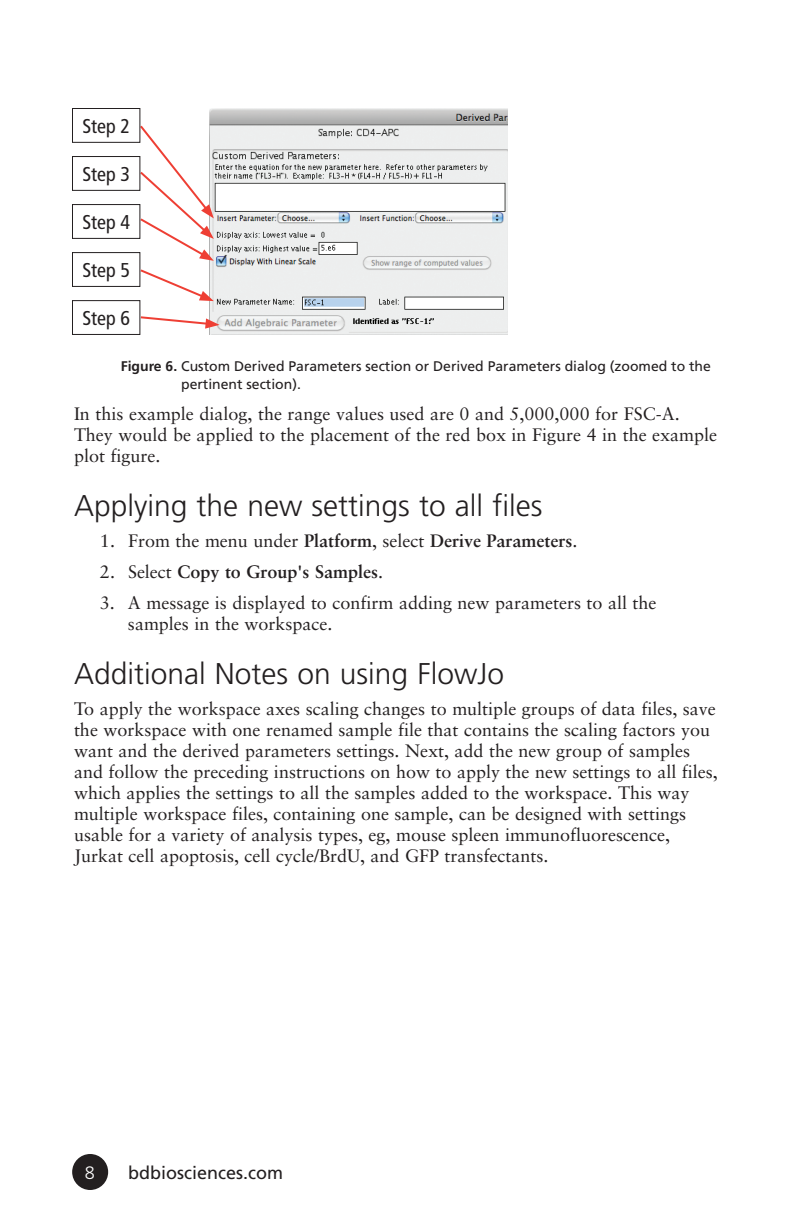
<style>
.page{position:relative;width:792px;height:1224px;background:#fff}
.page>*{position:absolute;margin:0;border:0;box-sizing:border-box;transform-origin:0 0}
.t1{font:300 30px "Frutiger";color:#231f20}
.t2{font:condensed 20px "Frutiger";color:#231f20}
.t3{font:18px/21px "Sabon";color:#231f20}
.t4{font:700 18px "Sabon";color:#231f20}
.t5{font:18px "Frutiger";color:#231f20}
.t6{font:300 18px "Frutiger";color:#fff}
.t7{font:14px/18px "Frutiger";color:#231f20}
.s1{font-weight:700}
.s2{font-weight:400}
</style>
<div class="page">
<div style="left:72px;top:1154px;width:36px;height:36px;background:#231f20;border-radius:50%"></div>
<img style="left:209px;top:108px;width:298px;height:227px">
<svg style="left:140px;top:123px;width:74px;height:138px"></svg>
<svg style="left:140px;top:268px;width:74px;height:33px"></svg>
<svg style="left:140px;top:315px;width:80px;height:14px"></svg>
<div style="left:72px;top:108px;width:68px;height:35px;border:1px solid #231f20"></div>
<div style="left:72px;top:156px;width:68px;height:35px;border:1px solid #231f20"></div>
<div style="left:72px;top:204px;width:68px;height:35px;border:1px solid #231f20"></div>
<div style="left:72px;top:252px;width:68px;height:35px;border:1px solid #231f20"></div>
<div style="left:72px;top:300px;width:68px;height:35px;border:1px solid #231f20"></div>
<p class="t2" style="left:82px;top:114px;width:49px">Step 2</p>
<p class="t2" style="left:82px;top:162px;width:49px">Step 3</p>
<p class="t2" style="left:82px;top:210px;width:49px">Step 4</p>
<p class="t2" style="left:82px;top:258px;width:49px">Step 5</p>
<p class="t2" style="left:82px;top:306px;width:49px">Step 6</p>
<p class="t7" style="left:181px;top:357px;width:531px;text-indent:-60px"><span class="s1">Figure 6.</span> Custom Derived Parameters section or Derived Parameters dialog (zoomed to the pertinent section).</p>
<p class="t3" style="left:74px;top:403px;width:645px">In this example dialog, the range values used are 0 and 5,000,000 for FSC-A.<br>They would be applied to the placement of the red box in Figure 4 in the example plot figure.</p>
<h1 class="t1" style="left:74px;top:489px;width:470px">Applying the new settings to all files</h1>
<p class="t3" style="left:100px;top:530px;width:479px">1. From the menu under <span class="s1">Platform</span>, select <span class="s1">Derive Parameters</span>.</p>
<p class="t4" style="left:100px;top:561px;width:285px"><span class="s2">2. Select</span> Copy to Group's Samples<span class="s2">.</span></p>
<p class="t3" style="left:128px;top:592px;width:530px;text-indent:-28px">3. A message is displayed to confirm adding new parameters to all the samples in the workspace.</p>
<h1 class="t1" style="left:74px;top:657px;width:432px">Additional Notes on using FlowJo</h1>
<p class="t3" style="left:74px;top:698px;width:645px">To apply the workspace axes scaling changes to multiple groups of data files, save the workspace with one renamed sample file that contains the scaling factors you want and the derived parameters settings. Next, add the new group of samples and follow the preceding instructions on how to apply the new settings to all files, which applies the settings to all the samples added to the workspace. This way multiple workspace files, containing one sample, can be designed with settings usable for a variety of analysis types, eg, mouse spleen immunofluorescence, Jurkat cell apoptosis, cell cycle/BrdU, and GFP transfectants.</p>
<p class="t6" style="left:85px;top:1163px;width:12px">8</p>
<p class="t5" style="left:128px;top:1162px;width:156px">bdbiosciences.com</p>
</div>
